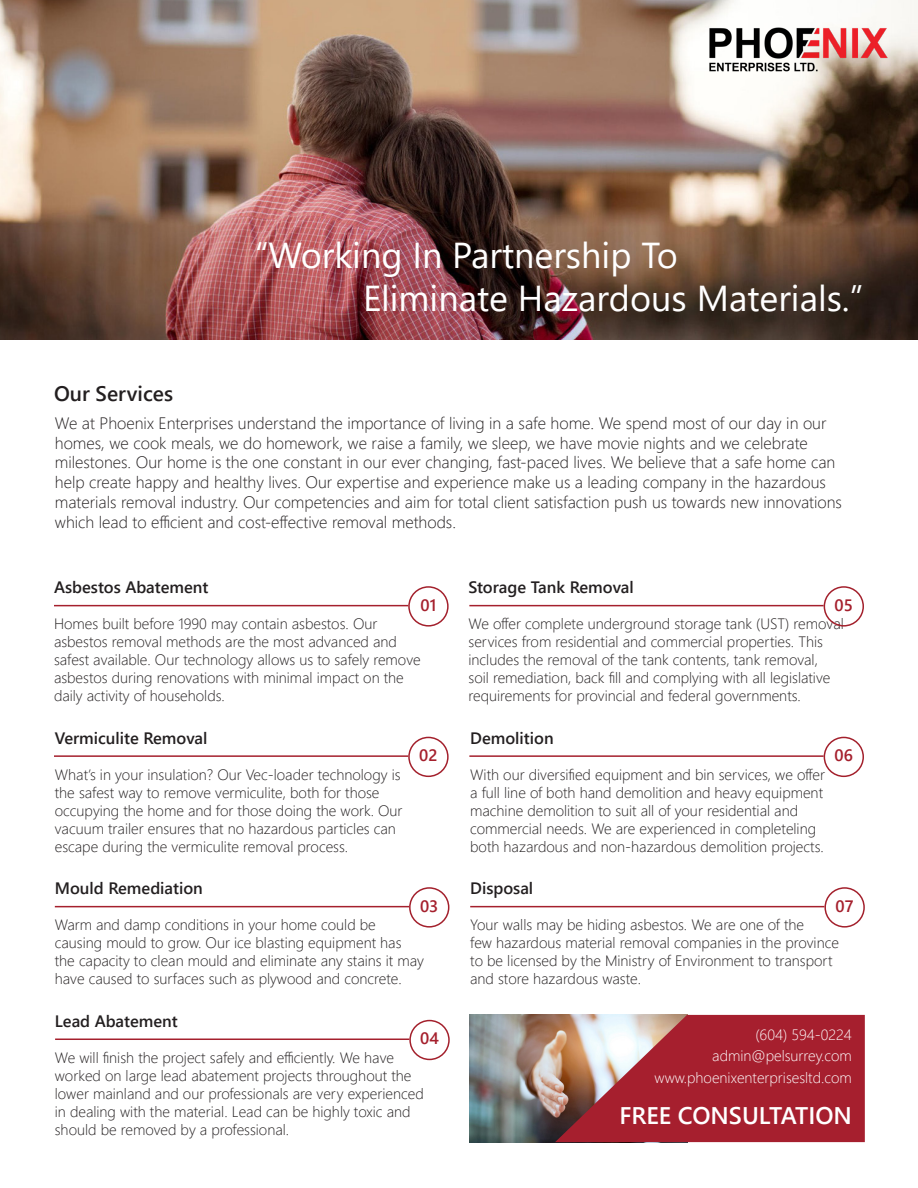
<style>
.page{position:relative;width:918px;height:1188px;background:#fff}
.page>*{position:absolute;margin:0;border:0;box-sizing:border-box;transform-origin:0 0}
.t1{font:36px "Segoe UI";color:#fff}
.t2{font:600 24px "Segoe UI";color:#fff}
.t3{font:600 21px "Segoe UI";color:#231f20}
.t4{font:300 16.5px/19.8px "Segoe UI";color:#231f20}
.t5{font:600 16.5px "Segoe UI";color:#231f20}
.t6{font:600 16.5px "Segoe UI";color:#a5202d}
.t7{font:300 15px/18px "Segoe UI";color:#231f20}
.t8{font:300 15px "Segoe UI";color:#fff}
</style>
<div class="page">
<img style="left:0;top:0;width:918px;height:340px">
<img style="left:704px;top:26px;width:187px;height:50px">
<hr style="left:54px;top:605px;width:354px;height:1px;background:#a5202d">
<div style="left:408px;top:586px;width:41px;height:41px;border:2px solid #a3202c;border-radius:50%"></div>
<hr style="left:54px;top:755px;width:354px;height:2px;background:#a5202d">
<div style="left:408px;top:737px;width:41px;height:40px;border:2px solid #a3202c;border-radius:50%"></div>
<hr style="left:469px;top:605px;width:355px;height:1px;background:#a5202d">
<div style="left:824px;top:586px;width:40px;height:41px;border:2px solid #a3202c;border-radius:50%"></div>
<hr style="left:469px;top:755px;width:355px;height:2px;background:#a5202d">
<div style="left:824px;top:737px;width:40px;height:40px;border:2px solid #a3202c;border-radius:50%"></div>
<hr style="left:55px;top:906px;width:354px;height:1px;background:#a5202d">
<div style="left:409px;top:887px;width:40px;height:41px;border:2px solid #a3202c;border-radius:50%"></div>
<hr style="left:470px;top:906px;width:354px;height:1px;background:#a5202d">
<div style="left:824px;top:887px;width:41px;height:41px;border:2px solid #a3202c;border-radius:50%"></div>
<hr style="left:55px;top:1039px;width:354px;height:1px;background:#a5202d">
<div style="left:409px;top:1020px;width:41px;height:40px;border:2px solid #a3202c;border-radius:50%"></div>
<img style="left:469px;top:1015px;width:86px;height:127px">
<svg style="left:555px;top:1015px;width:310px;height:127px;background:#ac3e47"></svg>
<p class="t3" style="left:54px;top:374px;width:121px">Our Services</p>
<p class="t1" style="left:255px;top:221px;width:424px">“Working In Partnership To</p>
<p class="t1" style="left:363px;top:264px;width:502px">Eliminate Hazardous Materials.”</p>
<p class="t4" style="left:55px;top:412px;width:789px">We at Phoenix Enterprises understand the importance of living in a safe home. We spend most of our day in our homes, we cook meals, we do homework, we raise a family, we sleep, we have movie nights and we celebrate milestones. Our home is the one constant in our ever changing, fast-paced lives. We believe that a safe home can help create happy and healthy lives. Our expertise and experience make us a leading company in the hazardous materials removal industry. Our competencies and aim for total client satisfaction push us towards new innovations which lead to efficient and cost-effective removal methods.</p>
<p class="t5" style="left:54px;top:572px;width:156px">Asbestos Abatement</p>
<p class="t7" style="left:54px;top:614px;width:368px">Homes built before 1990 may contain asbestos. Our asbestos removal methods are the most advanced and safest available. Our technology allows us to safely remove asbestos during renovations with minimal impact on the daily activity of households.</p>
<p class="t6" style="left:421px;top:589px;width:17px">01</p>
<p class="t5" style="left:55px;top:722px;width:154px">Vermiculite Removal</p>
<p class="t7" style="left:55px;top:764px;width:347px">What’s in your insulation? Our Vec-loader technology is</p>
<p class="t7" style="left:55px;top:782px;width:349px">the safest way to remove vermiculite, both for those occupying the home and for those doing the work. Our vacuum trailer ensures that no hazardous particles can escape during the vermiculite removal process.</p>
<p class="t6" style="left:419px;top:740px;width:20px">02</p>
<p class="t5" style="left:469px;top:572px;width:167px">Storage Tank Removal</p>
<p class="t7" style="left:469px;top:614px;width:377px">We offer complete underground storage tank (UST) removal services from residential and commercial properties. This includes the removal of the tank contents, tank removal,<br>soil remediation, back fill and complying with all legislative requirements for provincial and federal governments.</p>
<p class="t6" style="left:835px;top:589px;width:20px">05</p>
<p class="t5" style="left:470px;top:722px;width:85px">Demolition</p>
<p class="t7" style="left:470px;top:764px;width:356px">With our diversified equipment and bin services, we offer a full line of both hand demolition and heavy equipment machine demolition to suit all of your residential and commercial needs. We are experienced in completeling both hazardous and non-hazardous demolition projects.</p>
<p class="t6" style="left:835px;top:740px;width:20px">06</p>
<p class="t5" style="left:55px;top:873px;width:150px">Mould Remediation</p>
<p class="t7" style="left:55px;top:915px;width:323px">Warm and damp conditions in your home could be</p>
<p class="t7" style="left:55px;top:933px;width:371px">causing mould to grow. Our ice blasting equipment has the capacity to clean mould and eliminate any stains it may have caused to surfaces such as plywood and concrete.</p>
<p class="t5" style="left:470px;top:873px;width:65px">Disposal</p>
<p class="t7" style="left:470px;top:915px;width:335px">Your walls may be hiding asbestos. We are one of the</p>
<p class="t7" style="left:470px;top:933px;width:370px">few hazardous material removal companies in the province to be licensed by the Ministry of Environment to transport and store hazardous waste.</p>
<p class="t6" style="left:420px;top:890px;width:20px">03</p>
<p class="t6" style="left:836px;top:890px;width:20px">07</p>
<p class="t5" style="left:55px;top:1005px;width:124px">Lead Abatement</p>
<p class="t7" style="left:55px;top:1047px;width:370px">We will finish the project safely and efficiently. We have worked on large lead abatement projects throughout the lower mainland and our professionals are very experienced in dealing with the material. Lead can be highly toxic and should be removed by a professional.</p>
<p class="t6" style="left:420px;top:1023px;width:20px">04</p>
<p class="t8" style="left:755px;top:1021px;width:98px">(604) 594-0224</p>
<p class="t8" style="left:712px;top:1042px;width:141px">admin@pelsurrey.com</p>
<p class="t8" style="left:655px;top:1063px;width:199px">www.phoenixenterprisesltd.com</p>
<p class="t2" style="left:619px;top:1093px;width:234px">FREE CONSULTATION</p>
</div>
